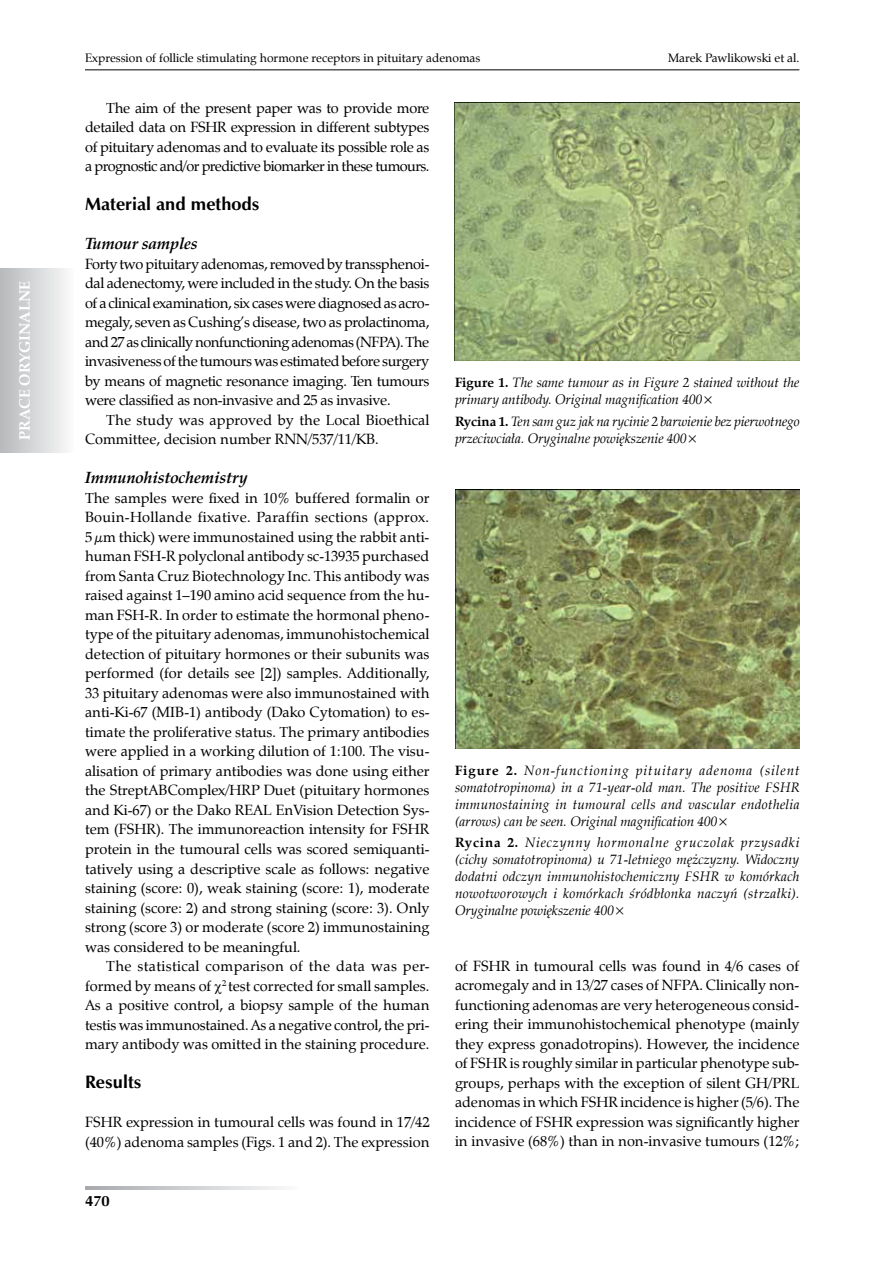
<style>
.page{position:relative;width:893px;height:1263px;background:#fff}
.page>*{position:absolute;margin:0;border:0;box-sizing:border-box;transform-origin:0 0}
.t1{font:700 18px "Zapf Humnst EU";color:#000}
.t2{font:italic 700 16.2px "Zapf Calligr EU";color:#000}
.t3{font:700 15px "Zapf Calligr EU";color:#fff}
.t4{font:700 15px "Zapf Humnst EU";color:#000}
.t5{font:14.55px/19.5px "Zapf Calligr EU";color:#000;text-align:justify}
.t6{font:italic 13.5px/17px "Zapf Calligr EU";color:#000}
.t7{font:12px "Zapf Calligr EU";color:#000}
.s1{font-weight:700;font-style:normal}
</style>
<div class="page">
<svg style="left:85px;top:1186px;width:197px;height:3px"></svg>
<div style="left:0;top:269px;width:73px;height:183px;background:linear-gradient(to right,#b6b9bb,#fafafa)"></div>
<hr style="left:85px;top:69px;width:714px;height:1px;background:#000">
<img style="left:455px;top:102px;width:344px;height:259px">
<img style="left:455px;top:490px;width:344px;height:258px">
<p class="t3" style="left:15px;top:440px;width:161px;rotate:-90deg">PRACE ORYGINALNE</p>
<p class="t7" style="left:85px;top:50px;width:397px">Expression of follicle stimulating hormone receptors in pituitary adenomas</p>
<p class="t7" style="left:668px;top:50px;width:133px">Marek Pawlikowski et al.</p>
<p class="t5" style="left:85px;top:98px;width:346px;text-indent:21px">The aim of the present paper was to provide more detailed data on FSHR expression in different subtypes of pituitary adenomas and to evaluate its possible role as a prognostic and/or predictive biomarker in these tumours.</p>
<p class="t1" style="left:85px;top:193px;width:176px">Material and methods</p>
<p class="t2" style="left:85px;top:234px;width:114px">Tumour samples</p>
<p class="t5" style="left:85px;top:254px;width:346px">Forty two pituitary adenomas, removed by transsphenoi&shy;dal adenectomy, were included in the study. On the basis of a clinical examination, six cases were diagnosed as acro&shy;megaly, seven as Cushing’s disease, two as prolactinoma, and 27 as clinically nonfunctioning adenomas (NFPA). The invasiveness of the tumours was estimated before surgery by means of magnetic resonance imaging. Ten tumours were classified as non-invasive and 25 as invasive.</p>
<p class="t5" style="left:85px;top:410px;width:346px;text-indent:21px">The study was approved by the Local Bioethical<br>Committee, decision number RNN/537/11/KB.</p>
<p class="t2" style="left:85px;top:468px;width:165px">Immunohistochemistry</p>
<p class="t5" style="left:85px;top:489px;width:346px">The samples were fixed in 10% buffered formalin or Bouin-Hollande fixative. Paraffin sections (approx.<br>5 μm thick) were immunostained using the rabbit anti&shy;human FSH-R polyclonal antibody sc-13935 purchased from Santa Cruz Biotechnology Inc. This antibody was raised against 1–190 amino acid sequence from the hu&shy;man FSH-R. In order to estimate the hormonal pheno&shy;type of the pituitary adenomas, immunohistochemical detection of pituitary hormones or their subunits was performed (for details see [2]) samples. Additionally, 33 pituitary adenomas were also immunostained with anti-Ki-67 (MIB-1) antibody (Dako Cytomation) to es&shy;timate the proliferative status. The primary antibodies were applied in a working dilution of 1:100. The visu&shy;alisation of primary antibodies was done using either the StreptABComplex/HRP Duet (pituitary hormones and Ki-67) or the Dako REAL EnVision Detection Sys&shy;tem (FSHR). The immunoreaction intensity for FSHR protein in the tumoural cells was scored semiquanti&shy;tatively using a descriptive scale as follows: negative staining (score: 0), weak staining (score: 1), moderate staining (score: 2) and strong staining (score: 3). Only strong (score 3) or moderate (score 2) immunostaining was considered to be meaningful.</p>
<p class="t5" style="left:85px;top:957px;width:346px;text-indent:21px">The statistical comparison of the data was per&shy;formed by means of <sup>2</sup> test corrected for small samples.<br>As a positive control, a biopsy sample of the human testis was immunostained. As a negative control, the pri&shy;mary antibody was omitted in the staining procedure.</p>
<p class="t1" style="left:85px;top:1071px;width:58px">Results</p>
<p class="t5" style="left:85px;top:1113px;width:346px">FSHR expression in tumoural cells was found in 17/42 (40%) adenoma samples (Figs. 1 and 2). The expression</p>
<p class="t4" style="left:85px;top:1191px;width:26px">470</p>
<p class="t6" style="left:455px;top:375px;width:346px"><span class="s1">Figure 1.</span> The same tumour as in Figure 2 stained without the primary antibody. Original magnification 400×</p>
<p class="t6" style="left:455px;top:413px;width:346px"><span class="s1">Rycina 1.</span> Ten sam guz jak na rycinie 2 barwienie bez pierwotnego przeciwciała. Oryginalne powiększenie 400×</p>
<p class="t6" style="left:455px;top:762px;width:346px;text-align:justify"><span class="s1">Figure 2.</span> Non-functioning pituitary adenoma (silent somatotropinoma) in a 71-year-old man. The positive FSHR immunostaining in tumoural cells and vascular endothelia (arrows) can be seen. Original magnification 400×</p>
<p class="t6" style="left:455px;top:834px;width:346px;text-align:justify"><span class="s1">Rycina 2.</span> Nieczynny hormonalne gruczolak przysadki (cichy somatotropinoma) u 71-letniego mężczyzny. Widoczny dodatni odczyn immunohistochemiczny FSHR w komórkach nowotworowych i komórkach śródbłonka naczyń (strzałki).<br>Oryginalne powiększenie 400×</p>
<p class="t5" style="left:455px;top:956px;width:346px">of FSHR in tumoural cells was found in 4/6 cases of acromegaly and in 13/27 cases of NFPA. Clinically non&shy;functioning adenomas are very heterogeneous consid&shy;ering their immunohistochemical phenotype (mainly they express gonadotropins). However, the incidence of FSHR is roughly similar in particular phenotype sub&shy;groups, perhaps with the exception of silent GH/PRL adenomas in which FSHR incidence is higher (5/6). The incidence of FSHR expression was significantly higher in invasive (68%) than in non-invasive tumours (12%;</p>
</div>
